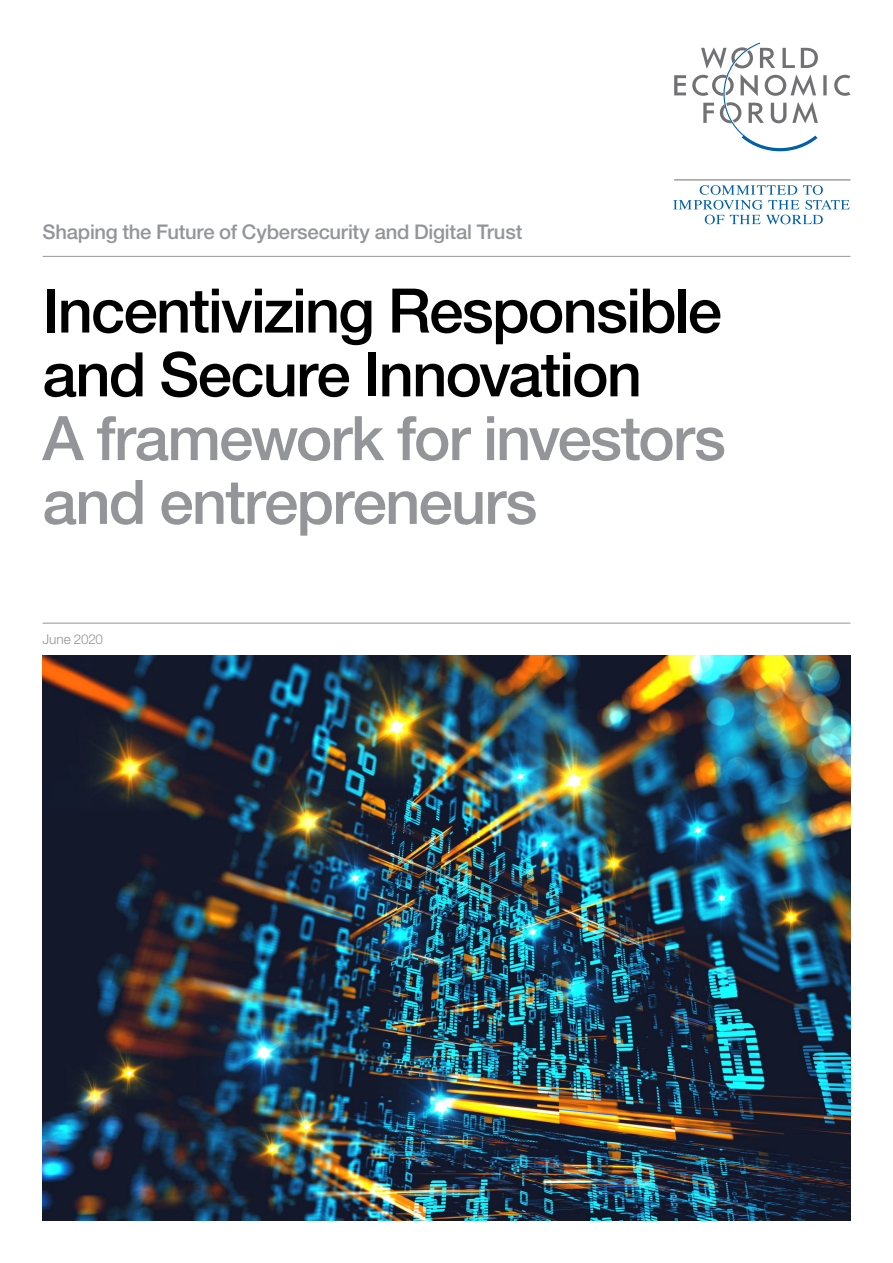
<style>
.page{position:relative;width:893px;height:1263px;background:#fff}
.page>*{position:absolute;margin:0;border:0;box-sizing:border-box;transform-origin:0 0}
.t1{font:500 61.5px/63.8px "Helvetica Neue LT Pro";letter-spacing:-.03em;color:#000}
.t2{font:500 61.5px/63.8px "Helvetica Neue LT Pro";letter-spacing:-.03em;color:#939598}
.t3{font:500 20.25px "Helvetica Neue LT Pro";letter-spacing:-.01em;color:#939598}
.t4{font:300 13.5px "Helvetica Neue LT Pro";letter-spacing:-.005em;color:#939598}
</style>
<div class="page">
<img style="left:43px;top:655px;width:807px;height:565px">
<hr style="left:43px;top:256px;width:807px;height:1px;background:#939598">
<hr style="left:43px;top:623px;width:807px;height:1px;background:#939598">
<hr style="left:674px;top:179px;width:176px;height:1px;background:#6d6e71">
<svg style="left:673px;top:185px;width:177px;height:39px"></svg>
<svg style="left:674px;top:43px;width:176px;height:108px"></svg>
<p class="t3" style="left:43px;top:220px;width:481px">Shaping the Future of Cybersecurity and Digital Trust</p>
<h1 class="t1" style="left:43px;top:278px;width:681px">Incentivizing Responsible and Secure Innovation</h1>
<h1 class="t2" style="left:43px;top:406px;width:685px">A framework for investors and entrepreneurs</h1>
<p class="t4" style="left:43px;top:631px;width:62px">June 2020</p>
</div>
